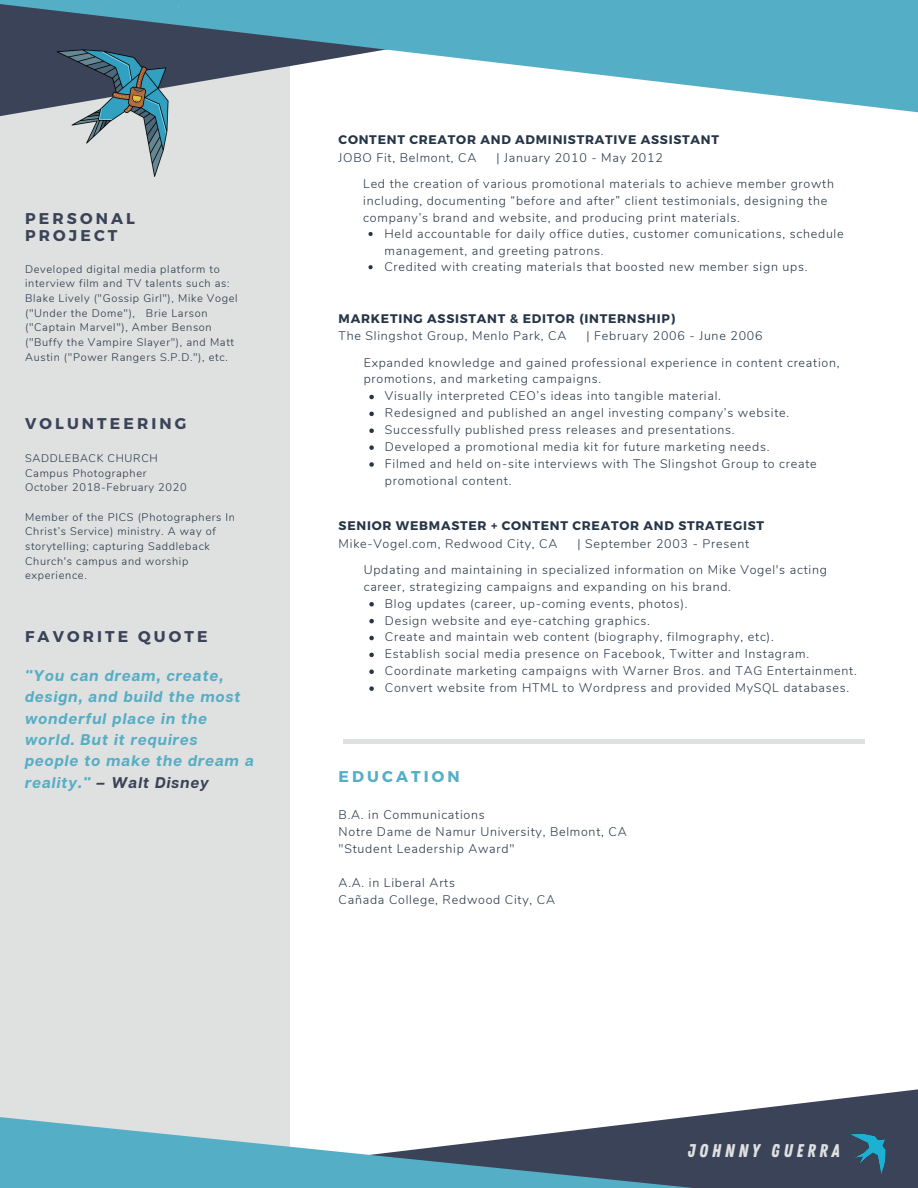
<style>
.page{position:relative;width:918px;height:1188px;background:#fff}
.page>*{position:absolute;margin:0;border:0;box-sizing:border-box;transform-origin:0 0}
.t1{font:18.3px "Zing Rust Base";letter-spacing:.2em;color:#dfe0e0}
.t2{font:700 15.6px/16.8px "Montserrat";letter-spacing:.2em;color:#3b4358}
.t3{font:700 15.6px "Montserrat";letter-spacing:.2em;color:#54aec6}
.t4{font:italic 700 15.45px/21.3px "Articulat CF";letter-spacing:.06em;color:#54aec6}
.t5{font:300 12.45px/16.8px "Nunito";letter-spacing:.06em;color:#263547}
.t6{font:700 12.45px "Montserrat";letter-spacing:.06em;color:#263547}
.t7{font:300 10.95px/14.7px "Nunito";letter-spacing:.06em;color:#263547}
.s1{color:#3b4358}
</style>
<div class="page">
<div style="left:0;top:0;width:290px;height:1188px;background:#dfe0e0"></div>
<svg style="left:0;top:0;width:918px;height:117px;fill:#54aec6"></svg>
<hr style="left:343px;top:739px;width:522px;height:4px;background:#dfe0e0">
<img style="left:52px;top:7px;width:126px;height:169px">
<svg style="left:704px;top:1089px;width:214px;height:26px"></svg>
<svg style="left:0;top:1115px;width:918px;height:73px"></svg>
<img style="left:849px;top:1120px;width:40px;height:53px">
<svg style="left:368px;top:232px;width:5px;height:4px"></svg>
<svg style="left:368px;top:265px;width:5px;height:4px"></svg>
<svg style="left:369px;top:395px;width:5px;height:4px"></svg>
<svg style="left:369px;top:412px;width:5px;height:4px"></svg>
<svg style="left:369px;top:428px;width:5px;height:5px"></svg>
<svg style="left:369px;top:445px;width:5px;height:5px"></svg>
<svg style="left:369px;top:462px;width:5px;height:5px"></svg>
<svg style="left:369px;top:602px;width:5px;height:5px"></svg>
<svg style="left:369px;top:619px;width:5px;height:4px"></svg>
<svg style="left:369px;top:636px;width:5px;height:4px"></svg>
<svg style="left:369px;top:653px;width:5px;height:4px"></svg>
<svg style="left:369px;top:670px;width:5px;height:4px"></svg>
<svg style="left:369px;top:686px;width:5px;height:5px"></svg>
<p class="t2" style="left:25px;top:209px;width:111px">PERSONAL<br>PROJECT</p>
<p class="t7" style="left:25px;top:262px;width:214px">Developed digital media platform to interview film and TV talents such as:<br>Blake Lively ("Gossip Girl"), Mike Vogel ("Under the Dome"), Brie Larson ("Captain Marvel"), Amber Benson ("Buffy the Vampire Slayer"), and Matt Austin ("Power Rangers S.P.D."), etc.</p>
<p class="t2" style="left:25px;top:414px;width:163px">VOLUNTEERING</p>
<p class="t7" style="left:25px;top:451px;width:163px">SADDLEBACK CHURCH<br>Campus Photographer<br>October 2018-February 2020</p>
<p class="t7" style="left:25px;top:510px;width:211px">Member of the PICS (Photographers In<br>Christ’s Service) ministry. A way of storytelling; capturing Saddleback<br>Church's campus and worship experience.</p>
<p class="t2" style="left:25px;top:627px;width:184px">FAVORITE QUOTE</p>
<p class="t4" style="left:25px;top:664px;width:230px">"You can dream, create, design, and build the most wonderful place in the world. But it requires people to make the dream a reality." <span class="s1">– Walt Disney</span></p>
<p class="t6" style="left:339px;top:132px;width:382px">CONTENT CREATOR AND ADMINISTRATIVE ASSISTANT</p>
<p class="t5" style="left:339px;top:149px;width:139px">JOBO Fit, Belmont, CA</p>
<p class="t5" style="left:497px;top:149px;width:168px">| January 2010 - May 2012</p>
<p class="t5" style="left:363px;top:176px;width:472px">Led the creation of various promotional materials to achieve member growth including, documenting “before and after” client testimonials, designing the company’s brand and website, and producing print materials.</p>
<p class="t5" style="left:384px;top:226px;width:461px">Held accountable for daily office duties, customer comunications, schedule management, and greeting patrons.<br>Credited with creating materials that boosted new member sign ups.</p>
<p class="t6" style="left:339px;top:310px;width:338px">MARKETING ASSISTANT &amp; EDITOR (INTERNSHIP)</p>
<p class="t5" style="left:339px;top:328px;width:229px">The Slingshot Group, Menlo Park, CA</p>
<p class="t5" style="left:587px;top:328px;width:178px">| February 2006 - June 2006</p>
<p class="t5" style="left:364px;top:354px;width:477px">Expanded knowledge and gained professional experience in content creation, promotions, and marketing campaigns.</p>
<p class="t5" style="left:385px;top:388px;width:433px">Visually interpreted CEO’s ideas into tangible material.<br>Redesigned and published an angel investing company’s website.<br>Successfully published press releases and presentations.<br>Developed a promotional media kit for future marketing needs.<br>Filmed and held on-site interviews with The Slingshot Group to create promotional content.</p>
<p class="t6" style="left:339px;top:517px;width:427px">SENIOR WEBMASTER + CONTENT CREATOR AND STRATEGIST</p>
<p class="t5" style="left:339px;top:535px;width:220px">Mike-Vogel.com, Redwood City, CA</p>
<p class="t5" style="left:577px;top:535px;width:173px">| September 2003 - Present</p>
<p class="t5" style="left:364px;top:561px;width:465px">Updating and maintaining in specialized information on Mike Vogel's acting career, strategizing campaigns and expanding on his brand.</p>
<p class="t5" style="left:385px;top:595px;width:473px">Blog updates (career, up-coming events, photos).<br>Design website and eye-catching graphics.<br>Create and maintain web content (biography, filmography, etc).<br>Establish social media presence on Facebook, Twitter and Instagram.<br>Coordinate marketing campaigns with Warner Bros. and TAG Entertainment.<br>Convert website from HTML to Wordpress and provided MySQL databases.</p>
<p class="t3" style="left:339px;top:766px;width:123px">EDUCATION</p>
<p class="t5" style="left:339px;top:807px;width:290px">B.A. in Communications<br>Notre Dame de Namur University, Belmont, CA "Student Leadership Award"</p>
<p class="t5" style="left:339px;top:874px;width:218px">A.A. in Liberal Arts<br>Cañada College, Redwood City, CA</p>
<h1 class="t1" style="left:688px;top:1140px;width:154px">JOHNNY GUERRA</h1>
</div>
